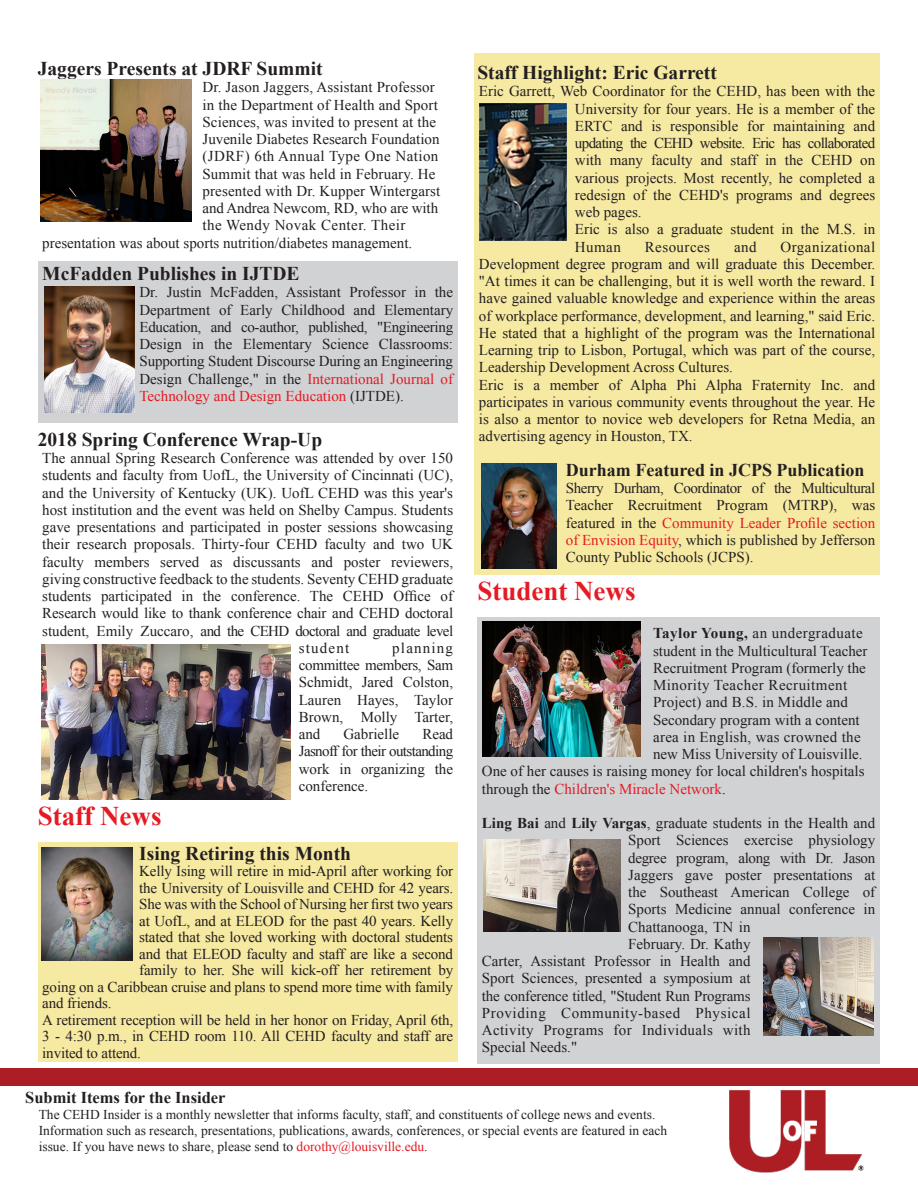
<style>
.page{position:relative;width:918px;height:1188px;background:#fff}
.page>*{position:absolute;margin:0;border:0;box-sizing:border-box;transform-origin:0 0}
.t1{font:700 27px "Times New Roman";color:#e51a23}
.t2{font:700 19.5px "Times New Roman";color:#231f20}
.t3{font:700 18px "Times New Roman";color:#231f20}
.t4{font:700 16.5px "Times New Roman";color:#231f20}
.t5{font:15px/17.2px "Times New Roman";color:#231f20;text-align:justify}
.t6{font:15px "Times New Roman";letter-spacing:.03em;color:#231f20}
.t7{font:15px "Times New Roman";letter-spacing:-.04em;color:#231f20}
.t8{font:15px "Times New Roman";color:#e51a23}
.t9{font:15px "Times New Roman";letter-spacing:.025em;color:#231f20}
.t10{font:15px "Times New Roman";letter-spacing:.04em;color:#231f20}
.t11{font:15px "Times New Roman";letter-spacing:-.02em;color:#231f20}
.t12{font:15px "Times New Roman";letter-spacing:.02em;color:#231f20}
.t13{font:15px "Times New Roman";letter-spacing:.08em;color:#231f20}
.t14{font:13.5px/16.2px "Times New Roman";color:#231f20}
.s1{color:#e51a23}
.s2{font-weight:700}
.s3{color:#231f20}
</style>
<div class="page">
<div style="left:0;top:1069px;width:918px;height:17px;background:#ac1e23"></div>
<div style="left:477px;top:617px;width:403px;height:447px;background:#d1d2d4"></div>
<div style="left:474px;top:53px;width:406px;height:522px;background:#f6e9a2"></div>
<div style="left:38px;top:262px;width:420px;height:161px;background:#d1d2d4"></div>
<img style="left:40px;top:79px;width:152px;height:142px">
<img style="left:44px;top:287px;width:90px;height:126px">
<div style="left:38px;top:842px;width:420px;height:220px;background:#f6e9a2"></div>
<img style="left:42px;top:847px;width:91px;height:114px">
<img style="left:480px;top:104px;width:86px;height:137px">
<img style="left:42px;top:644px;width:248px;height:155px">
<img style="left:482px;top:621px;width:158px;height:136px">
<img style="left:483px;top:840px;width:137px;height:92px">
<img style="left:763px;top:937px;width:110px;height:99px">
<img style="left:482px;top:464px;width:75px;height:105px">
<img style="left:729px;top:1090px;width:135px;height:82px">
<p class="t2" style="left:38px;top:55px;width:286px">Jaggers Presents at JDRF Summit</p>
<p class="t5" style="left:202px;top:79px;width:234px">Dr. Jason Jaggers, Assistant Professor</p>
<p class="t5" style="left:202px;top:96px;width:237px">in the Department of Health and Sport</p>
<p class="t5" style="left:202px;top:113px;width:235px">Sciences, was invited to present at the</p>
<p class="t5" style="left:202px;top:130px;width:239px">Juvenile Diabetes Research Foundation</p>
<p class="t6" style="left:202px;top:146px;width:237px">(JDRF) 6th Annual Type One Nation</p>
<p class="t5" style="left:202px;top:165px;width:235px">Summit that was held in February. He</p>
<p class="t5" style="left:202px;top:182px;width:239px">presented with Dr. Kupper Wintergarst</p>
<p class="t5" style="left:202px;top:199px;width:237px">and Andrea Newcom, RD, who are with</p>
<p class="t6" style="left:202px;top:215px;width:204px">the Wendy Novak Center. Their</p>
<p class="t5" style="left:42px;top:234px;width:371px">presentation was about sports nutrition/diabetes management.</p>
<p class="t2" style="left:42px;top:260px;width:259px">McFadden Publishes in IJTDE</p>
<p class="t5" style="left:140px;top:283px;width:315px">Dr. Justin McFadden, Assistant Professor in the Department of Early Childhood and Elementary Education, and co-author, published, "Engineering Design in the Elementary Science Classrooms:<br>Supporting Student Discourse During an Engineering Design Challenge," in the <span class="s1">International Journal of Technology and Design Education</span> (IJTDE).</p>
<p class="t2" style="left:38px;top:426px;width:286px">2018 Spring Conference Wrap-Up</p>
<p class="t5" style="left:42px;top:449px;width:412px">The annual Spring Research Conference was attended by over 150</p>
<p class="t5" style="left:42px;top:466px;width:412px">students and faculty from UofL, the University of Cincinnati (UC),</p>
<p class="t5" style="left:42px;top:484px;width:412px">and the University of Kentucky (UK). UofL CEHD was this year's</p>
<p class="t5" style="left:42px;top:501px;width:412px">host institution and the event was held on Shelby Campus. Students</p>
<p class="t5" style="left:42px;top:518px;width:412px">gave presentations and participated in poster sessions showcasing</p>
<p class="t5" style="left:42px;top:535px;width:412px">their research proposals. Thirty-four CEHD faculty and two UK</p>
<p class="t5" style="left:42px;top:553px;width:412px">faculty members served as discussants and poster reviewers,</p>
<p class="t5" style="left:42px;top:570px;width:412px">giving constructive feedback to the students. Seventy CEHD graduate</p>
<p class="t5" style="left:42px;top:587px;width:412px">students participated in the conference. The CEHD Office of</p>
<p class="t5" style="left:42px;top:604px;width:412px">Research would like to thank conference chair and CEHD doctoral</p>
<p class="t7" style="left:42px;top:620px;width:412px">student, Emily Zuccaro, and the CEHD doctoral and graduate level</p>
<p class="t13" style="left:299px;top:638px;width:52px">student</p>
<p class="t5" style="left:299px;top:639px;width:156px;text-indent:93px">planning committee members, Sam Schmidt, Jared Colston, Lauren Hayes, Taylor Brown, Molly Tarter, and</p>
<p class="t5" style="left:299px;top:725px;width:156px;text-indent:124px">Read Jasnoff for their outstanding work in organizing the conference.</p>
<p class="t5" style="left:343px;top:725px;width:57px">Gabrielle</p>
<p class="t1" style="left:38px;top:797px;width:125px">Staff News</p>
<p class="t2" style="left:139px;top:840px;width:213px">Ising Retiring this Month</p>
<p class="t5" style="left:139px;top:862px;width:315px">Kelly Ising will retire in mid-April after working for</p>
<p class="t5" style="left:139px;top:879px;width:315px">the University of Louisville and CEHD for 42 years.</p>
<p class="t5" style="left:139px;top:895px;width:315px">She was with the School of Nursing her first two years</p>
<p class="t5" style="left:139px;top:912px;width:315px">at UofL, and at ELEOD for the past 40 years. Kelly</p>
<p class="t5" style="left:139px;top:928px;width:315px">stated that she loved working with doctoral students</p>
<p class="t5" style="left:139px;top:945px;width:315px">and that ELEOD faculty and staff are like a second</p>
<p class="t5" style="left:139px;top:961px;width:315px">family to her. She will kick-off her retirement by</p>
<p class="t5" style="left:42px;top:978px;width:412px">going on a Caribbean cruise and plans to spend more time with family</p>
<p class="t5" style="left:42px;top:994px;width:71px">and friends.</p>
<p class="t5" style="left:42px;top:1011px;width:412px;line-height:16.5px">A retirement reception will be held in her honor on Friday, April 6th, 3 - 4:30 p.m., in CEHD room 110. All CEHD faculty and staff are invited to attend.</p>
<p class="t2" style="left:477px;top:59px;width:241px">Staff Highlight: Eric Garrett</p>
<p class="t5" style="left:575px;top:83px;width:302px;text-indent:-96px">Eric Garrett, Web Coordinator for the CEHD, has been with the University for four years. He is a member of the ERTC and is responsible for maintaining and updating the CEHD website. Eric has collaborated with many faculty and staff in the CEHD on various projects. Most recently, he completed a redesign of the CEHD's programs and degrees web pages.</p>
<p class="t5" style="left:575px;top:221px;width:302px">Eric is also a graduate student in the M.S. in<br>Human</p>
<p class="t5" style="left:479px;top:238px;width:398px;text-indent:302px">Organizational Development degree program and will graduate this December. "At times it can be challenging, but it is well worth the reward. I have gained valuable knowledge and experience within the areas of workplace performance, development, and learning," said Eric.<br>He stated that a highlight of the program was the International Learning trip to Lisbon, Portugal, which was part of the course, Leadership Development Across Cultures.</p>
<p class="t5" style="left:479px;top:376px;width:398px">Eric is a member of Alpha Phi Alpha Fraternity Inc. and participates in various community events throughout the year. He is also a mentor to novice web developers for Retna Media, an advertising agency in Houston, TX.</p>
<p class="t3" style="left:566px;top:457px;width:300px">Durham Featured in JCPS Publication</p>
<p class="t5" style="left:566px;top:479px;width:311px">Sherry Durham, Coordinator of the Multicultural Teacher Recruitment Program (MTRP), was featured in the <span class="s1">Community Leader Profile section of Envision Equity</span>, which is published by Jefferson County Public Schools (JCPS).</p>
<p class="t6" style="left:645px;top:237px;width:67px">Resources</p>
<p class="t5" style="left:734px;top:238px;width:24px">and</p>
<p class="t1" style="left:477px;top:572px;width:160px">Student News</p>
<p class="t6" style="left:653px;top:623px;width:211px"><span class="s2">Taylor Young,</span> an undergraduate</p>
<p class="t5" style="left:653px;top:642px;width:216px">student in the Multicultural Teacher</p>
<p class="t5" style="left:653px;top:659px;width:214px">Recruitment Program (formerly the</p>
<p class="t6" style="left:653px;top:675px;width:196px">Minority Teacher Recruitment</p>
<p class="t5" style="left:653px;top:694px;width:196px">Project) and B.S. in Middle and</p>
<p class="t5" style="left:653px;top:711px;width:208px">Secondary program with a content</p>
<p class="t12" style="left:653px;top:727px;width:209px">area in English, was crowned the</p>
<p class="t5" style="left:653px;top:745px;width:211px">new Miss University of Louisville.</p>
<p class="t5" style="left:482px;top:763px;width:384px">One of her causes is raising money for local children's hospitals</p>
<p class="t8" style="left:482px;top:779px;width:245px"><span class="s3">through the</span> Children's Miracle Network<span class="s3">.</span></p>
<p class="t5" style="left:482px;top:814px;width:395px"><span class="s2">Ling Bai</span> and <span class="s2">Lily Vargas</span>, graduate students in the Health and</p>
<p class="t5" style="left:628px;top:832px;width:249px">Sport Sciences exercise physiology</p>
<p class="t11" style="left:628px;top:848px;width:249px">degree program, along with Dr. Jason</p>
<p class="t5" style="left:628px;top:866px;width:249px">Jaggers gave poster presentations at</p>
<p class="t5" style="left:628px;top:883px;width:249px">the Southeast American College of</p>
<p class="t5" style="left:628px;top:901px;width:249px">Sports Medicine annual conference in</p>
<p class="t5" style="left:628px;top:918px;width:124px">Chattanooga, TN in</p>
<p class="t5" style="left:628px;top:935px;width:124px">February. Dr. Kathy</p>
<p class="t5" style="left:482px;top:952px;width:270px">Carter, Assistant Professor in Health and</p>
<p class="t5" style="left:482px;top:970px;width:270px">Sport Sciences, presented a symposium at</p>
<p class="t5" style="left:482px;top:987px;width:270px">the conference titled, "Student Run Programs</p>
<p class="t10" style="left:482px;top:1003px;width:270px">Providing Community-based Physical</p>
<p class="t9" style="left:482px;top:1020px;width:270px">Activity Programs for Individuals with</p>
<p class="t5" style="left:482px;top:1039px;width:97px">Special Needs."</p>
<p class="t4" style="left:25px;top:1086px;width:202px">Submit Items for the Insider</p>
<p class="t14" style="left:39px;top:1106px;width:630px">The CEHD Insider is a monthly newsletter that informs faculty, staff, and constituents of college news and events.<br>Information such as research, presentations, publications, awards, conferences, or special events are featured in each issue. If you have news to share, please send to <span class="s1">dorothy@louisville.edu</span>.</p>
</div>
